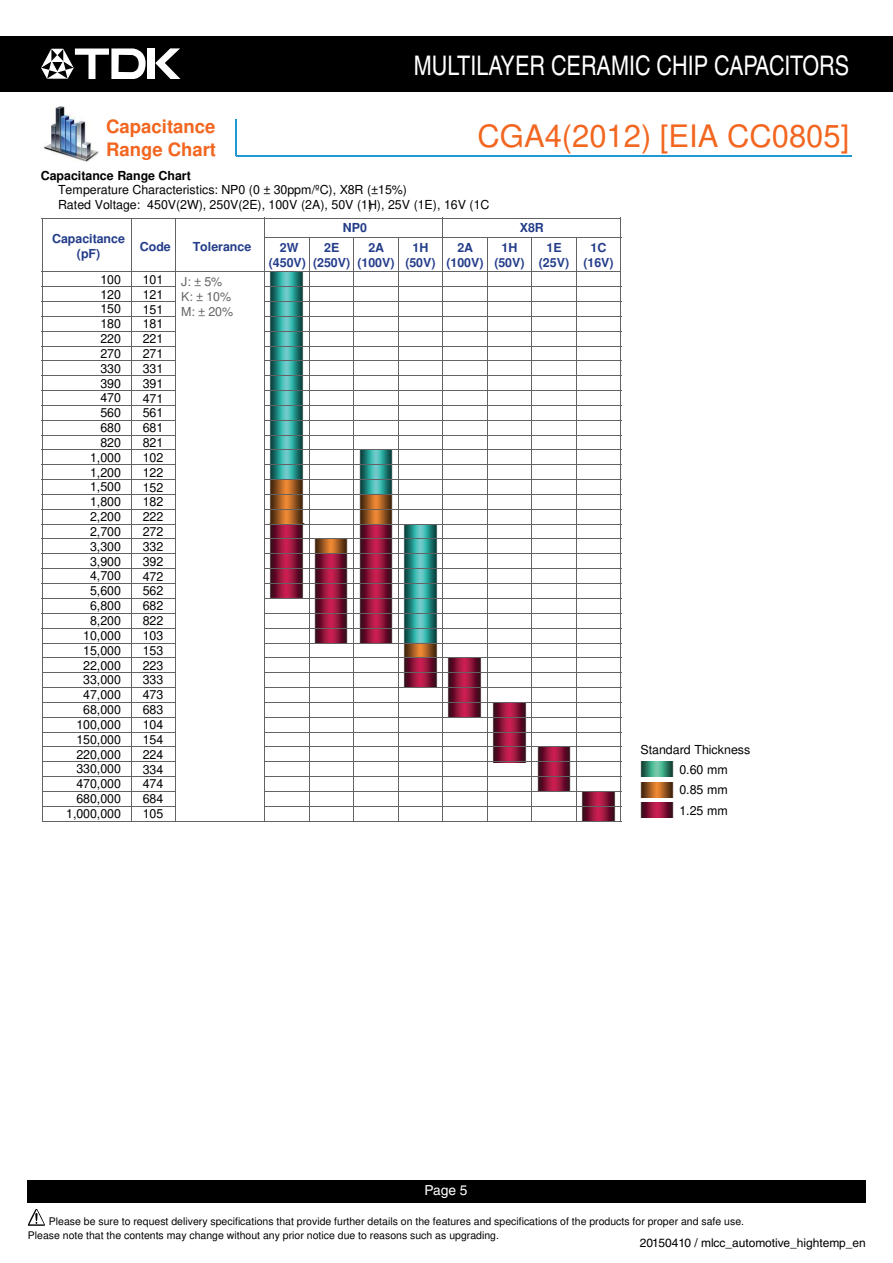
<style>
.page{position:relative;width:893px;height:1263px;background:#fff}
.page>*{position:absolute;margin:0;border:0;box-sizing:border-box;transform-origin:0 0}
.t1{font:30.9px "Arial";color:#f26620}
.t2{font:27px "Helvetica LT Std";color:#fff;scale:.8 1}
.t3{font:700 18.6px/22.2px "Arial";color:#f26620}
.t4{font:13.8px "Helvetica LT Std";color:#fff}
.t5{font:12.45px/14.9px "Arial";letter-spacing:-.005em;color:#000;text-align:justify}
.t6{font:700 12.45px/14.9px "Arial";letter-spacing:-.005em;color:#243d8a;text-align:center}
.t7{font:700 12.45px "Arial";color:#000}
.t8{font:12.45px/14.9px "Arial";color:#636366}
.t9{font:12px "Helvetica LT Std";color:#000}
.t10{font:10.5px/13.5px "Arial";color:#000}
.s1{font-family:"Koz Min Pro Regular 90 pv RKSJ H"}
</style>
<div class="page">
<div style="left:0;top:36px;width:893px;height:55px;background:#000"></div>
<div style="left:148px;top:48px;width:7px;height:31px;background:#fff"></div>
<svg style="left:155px;top:48px;width:25px;height:31px"></svg>
<svg style="left:41px;top:48px;width:105px;height:31px"></svg>
<div style="left:27px;top:1180px;width:839px;height:23px;background:#000"></div>
<svg style="left:28px;top:1209px;width:17px;height:17px"></svg>
<img style="left:44px;top:106px;width:55px;height:56px">
<hr style="left:235px;top:119px;width:1px;height:37px;background:#1f99d2">
<hr style="left:236px;top:155px;width:615px;height:2px;background:#1f99d2">
<img style="left:640px;top:762px;width:34px;height:15px">
<img style="left:640px;top:782px;width:34px;height:15px">
<img style="left:640px;top:802px;width:34px;height:15px">
<img style="left:354px;top:450px;width:44px;height:193px">
<img style="left:403px;top:525px;width:35px;height:162px">
<img style="left:314px;top:539px;width:34px;height:104px">
<img style="left:269px;top:272px;width:36px;height:326px">
<img style="left:309px;top:628px;width:44px;height:1px">
<img style="left:398px;top:628px;width:45px;height:1px">
<img style="left:264px;top:376px;width:45px;height:1px">
<img style="left:264px;top:465px;width:45px;height:1px">
<img style="left:398px;top:658px;width:45px;height:1px">
<img style="left:447px;top:658px;width:35px;height:59px">
<img style="left:492px;top:703px;width:35px;height:58px">
<img style="left:537px;top:747px;width:34px;height:44px">
<img style="left:581px;top:792px;width:35px;height:29px">
<hr style="left:131px;top:219px;width:1px;height:602px;background:#636366">
<hr style="left:175px;top:219px;width:1px;height:602px;background:#636366">
<hr style="left:353px;top:237px;width:1px;height:584px;background:#636366">
<hr style="left:398px;top:237px;width:1px;height:584px;background:#636366">
<hr style="left:442px;top:218px;width:1px;height:603px;background:#636366">
<hr style="left:264px;top:218px;width:1px;height:603px;background:#636366">
<hr style="left:309px;top:237px;width:1px;height:584px;background:#636366">
<hr style="left:487px;top:237px;width:1px;height:584px;background:#636366">
<hr style="left:531px;top:237px;width:1px;height:584px;background:#636366">
<hr style="left:576px;top:237px;width:1px;height:584px;background:#636366">
<hr style="left:265px;top:237px;width:356px;height:1px;background:#636366">
<hr style="left:42px;top:271px;width:579px;height:1px;background:#636366">
<hr style="left:42px;top:286px;width:134px;height:1px;background:#636366">
<hr style="left:265px;top:286px;width:356px;height:1px;background:#636366">
<hr style="left:42px;top:301px;width:134px;height:1px;background:#636366">
<hr style="left:265px;top:301px;width:356px;height:1px;background:#636366">
<hr style="left:42px;top:316px;width:134px;height:1px;background:#636366">
<hr style="left:265px;top:316px;width:356px;height:1px;background:#636366">
<hr style="left:42px;top:331px;width:134px;height:1px;background:#636366">
<hr style="left:265px;top:331px;width:356px;height:1px;background:#636366">
<hr style="left:42px;top:346px;width:134px;height:1px;background:#636366">
<hr style="left:265px;top:346px;width:356px;height:1px;background:#636366">
<hr style="left:42px;top:360px;width:134px;height:1px;background:#636366">
<hr style="left:265px;top:360px;width:356px;height:1px;background:#636366">
<hr style="left:42px;top:375px;width:134px;height:1px;background:#636366">
<hr style="left:265px;top:375px;width:356px;height:1px;background:#636366">
<hr style="left:42px;top:390px;width:134px;height:1px;background:#636366">
<hr style="left:265px;top:390px;width:356px;height:1px;background:#636366">
<hr style="left:42px;top:405px;width:134px;height:1px;background:#636366">
<hr style="left:265px;top:405px;width:356px;height:1px;background:#636366">
<hr style="left:42px;top:420px;width:134px;height:1px;background:#636366">
<hr style="left:265px;top:420px;width:356px;height:1px;background:#636366">
<hr style="left:42px;top:435px;width:134px;height:1px;background:#636366">
<hr style="left:265px;top:435px;width:356px;height:1px;background:#636366">
<hr style="left:42px;top:449px;width:134px;height:1px;background:#636366">
<hr style="left:265px;top:449px;width:356px;height:1px;background:#636366">
<hr style="left:42px;top:464px;width:134px;height:1px;background:#636366">
<hr style="left:265px;top:464px;width:356px;height:1px;background:#636366">
<hr style="left:42px;top:479px;width:134px;height:1px;background:#636366">
<hr style="left:265px;top:479px;width:356px;height:1px;background:#636366">
<hr style="left:42px;top:494px;width:134px;height:1px;background:#636366">
<hr style="left:265px;top:494px;width:356px;height:1px;background:#636366">
<hr style="left:42px;top:509px;width:134px;height:1px;background:#636366">
<hr style="left:265px;top:509px;width:356px;height:1px;background:#636366">
<hr style="left:42px;top:524px;width:134px;height:1px;background:#636366">
<hr style="left:265px;top:524px;width:356px;height:1px;background:#636366">
<hr style="left:42px;top:538px;width:134px;height:1px;background:#636366">
<hr style="left:265px;top:538px;width:356px;height:1px;background:#636366">
<hr style="left:42px;top:553px;width:134px;height:1px;background:#636366">
<hr style="left:265px;top:553px;width:356px;height:1px;background:#636366">
<hr style="left:42px;top:568px;width:134px;height:1px;background:#636366">
<hr style="left:265px;top:568px;width:356px;height:1px;background:#636366">
<hr style="left:42px;top:583px;width:134px;height:1px;background:#636366">
<hr style="left:265px;top:583px;width:356px;height:1px;background:#636366">
<hr style="left:42px;top:598px;width:134px;height:1px;background:#636366">
<hr style="left:265px;top:598px;width:356px;height:1px;background:#636366">
<hr style="left:42px;top:613px;width:134px;height:1px;background:#636366">
<hr style="left:265px;top:613px;width:356px;height:1px;background:#636366">
<hr style="left:42px;top:627px;width:134px;height:1px;background:#636366">
<hr style="left:265px;top:627px;width:356px;height:1px;background:#636366">
<hr style="left:42px;top:643px;width:134px;height:1px;background:#636366">
<hr style="left:265px;top:643px;width:356px;height:1px;background:#636366">
<hr style="left:42px;top:657px;width:134px;height:1px;background:#636366">
<hr style="left:265px;top:657px;width:356px;height:1px;background:#636366">
<hr style="left:42px;top:672px;width:134px;height:1px;background:#636366">
<hr style="left:265px;top:672px;width:356px;height:1px;background:#636366">
<hr style="left:42px;top:687px;width:134px;height:1px;background:#636366">
<hr style="left:265px;top:687px;width:356px;height:1px;background:#636366">
<hr style="left:42px;top:702px;width:134px;height:1px;background:#636366">
<hr style="left:265px;top:702px;width:356px;height:1px;background:#636366">
<hr style="left:42px;top:717px;width:134px;height:1px;background:#636366">
<hr style="left:265px;top:717px;width:356px;height:1px;background:#636366">
<hr style="left:42px;top:732px;width:134px;height:1px;background:#636366">
<hr style="left:265px;top:732px;width:356px;height:1px;background:#636366">
<hr style="left:42px;top:746px;width:134px;height:1px;background:#636366">
<hr style="left:265px;top:746px;width:356px;height:1px;background:#636366">
<hr style="left:42px;top:761px;width:134px;height:1px;background:#636366">
<hr style="left:265px;top:761px;width:356px;height:1px;background:#636366">
<hr style="left:42px;top:776px;width:134px;height:1px;background:#636366">
<hr style="left:265px;top:776px;width:356px;height:1px;background:#636366">
<hr style="left:42px;top:791px;width:134px;height:1px;background:#636366">
<hr style="left:265px;top:791px;width:356px;height:1px;background:#636366">
<hr style="left:42px;top:806px;width:134px;height:1px;background:#636366">
<hr style="left:265px;top:806px;width:356px;height:1px;background:#636366">
<hr style="left:42px;top:821px;width:580px;height:1px;background:#636366">
<hr style="left:42px;top:218px;width:1px;height:603px;background:#636366">
<hr style="left:620px;top:218px;width:1px;height:603px;background:#636366">
<hr style="left:42px;top:218px;width:579px;height:1px;background:#636366">
<h2 class="t2" style="left:414px;top:55px;width:545px">MULTILAYER CERAMIC CHIP CAPACITORS</h2>
<h3 class="t3" style="left:106px;top:117px;width:111px">Capacitance<br>Range Chart</h3>
<p class="t7" style="left:41px;top:170px;width:152px">Capacitance Range Chart</p>
<p class="t5" style="left:58px;top:184px;width:433px">Temperature Characteristics: NP0 (0 ± 30ppm/ºC), X8R (±15%)<br>Rated Voltage: 450V(2W), 250V(2E), 100V (2A), 50V (1H), 25V (1E), 16V (1C</p>
<h1 class="t1" style="left:477px;top:124px;width:373px">CGA4(2012) [EIA CC0805]</h1>
<p class="t5" style="left:368px;top:198px;width:6px">)</p>
<p class="t6" style="left:52px;top:232px;width:74px">Capacitance (pF)</p>
<p class="t6" style="left:140px;top:240px;width:32px">Code</p>
<p class="t6" style="left:193px;top:240px;width:60px">Tolerance</p>
<p class="t5" style="left:66px;top:273px;width:56px;text-align:right">100<br>120<br>150<br>180<br>220<br>270<br>330<br>390<br>470<br>560<br>680<br>820<br>1,000<br>1,200<br>1,500<br>1,800<br>2,200<br>2,700<br>3,300<br>3,900<br>4,700<br>5,600<br>6,800<br>8,200<br>10,000<br>15,000<br>22,000<br>33,000<br>47,000<br>68,000<br>100,000<br>150,000<br>220,000<br>330,000<br>470,000<br>680,000<br>1,000,000</p>
<p class="t8" style="left:181px;top:275px;width:54px">J: ± 5%<br>K: ± 10%<br>M: ± 20%</p>
<p class="t5" style="left:143px;top:273px;width:22px">101<br>121<br>151<br>181<br>221<br>271<br>331<br>391<br>471<br>561<br>681<br>821<br>102<br>122<br>152<br>182<br>222<br>272<br>332<br>392<br>472<br>562<br>682<br>822<br>103<br>153<br>223<br>333<br>473<br>683<br>104<br>154<br>224<br>334<br>474<br>684<br>105</p>
<p class="t6" style="left:343px;top:222px;width:26px">NP0</p>
<p class="t6" style="left:520px;top:222px;width:26px">X8R</p>
<p class="t6" style="left:357px;top:241px;width:39px">2A (100V)</p>
<p class="t6" style="left:269px;top:241px;width:39px">2W (450V)</p>
<p class="t6" style="left:405px;top:241px;width:32px">1H (50V)</p>
<p class="t6" style="left:446px;top:241px;width:39px">2A (100V)</p>
<p class="t6" style="left:494px;top:241px;width:32px">1H (50V)</p>
<p class="t6" style="left:539px;top:241px;width:32px">1E (25V)</p>
<p class="t6" style="left:583px;top:241px;width:32px">1C (16V)</p>
<p class="t6" style="left:313px;top:241px;width:39px">2E (250V)</p>
<p class="t5" style="left:640px;top:744px;width:112px">Standard Thickness</p>
<p class="t5" style="left:679px;top:760px;width:50px;line-height:20.4px">0.60 mm 0.85 mm 1.25 mm</p>
<p class="t4" style="left:424px;top:1185px;width:45px">Page 5</p>
<p class="t10" style="left:28px;top:1216px;width:718px"><span class="s1">　　</span>Please be sure to request delivery specifications that provide further details on the features and specifications of the products for proper and safe use.<br>Please note that the contents may change without any prior notice due to reasons such as upgrading.</p>
<p class="t9" style="left:640px;top:1238px;width:228px">20150410 / mlcc_automotive_hightemp_en</p>
</div>
